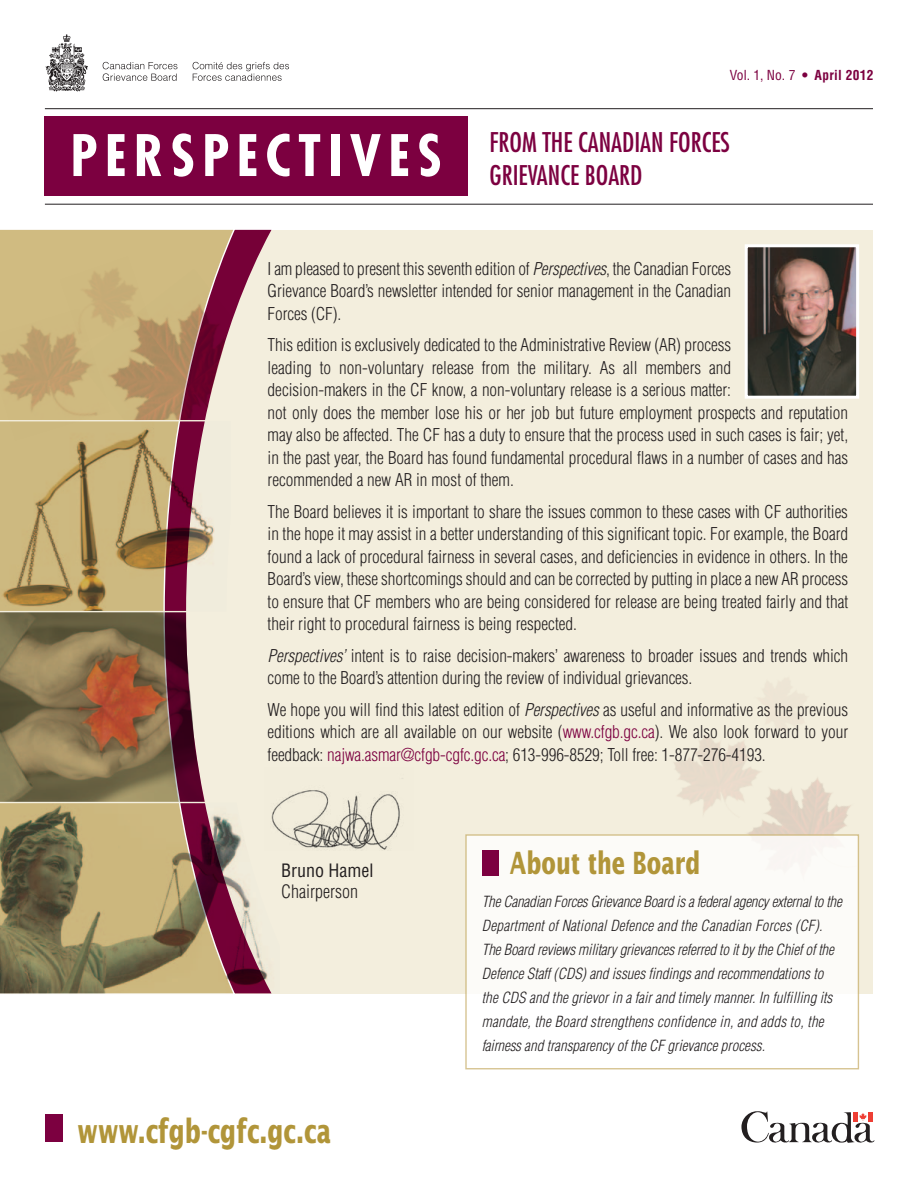
<style>
.page{position:relative;width:918px;height:1188px;background:#fff}
.page>*{position:absolute;margin:0;border:0;box-sizing:border-box;transform-origin:0 0}
.t1{font:700 33px "Lucida Sans Std";color:#b19539;scale:.7 1}
.t2{font:700 30.75px "Lucida Sans Std";color:#b19539;scale:.7 1}
.t3{font:condensed 26.4px/33.3px "Futura Std";color:#7c0040}
.t4{font:300 condensed 18px "Helvetica LT Std";color:#231f20}
.t5{font:condensed 18px "Helvetica LT Std";color:#231f20}
.t6{font:300 condensed 17.25px/22.5px "Helvetica LT Std";letter-spacing:-.005em;color:#231f20;text-align:justify}
.t7{font:italic 300 condensed 15px/24px "Helvetica LT Std";color:#231f20}
.t8{font:condensed 13.5px "Helvetica LT Std";color:#7c0040}
.s1{font-weight:900}
.s2{font-weight:700}
.s3{font-style:italic}
.s4{color:#7c0040}
</style>
<div class="page">
<div style="left:0;top:230px;width:873px;height:763px;background:#f3eedd"></div>
<svg style="left:236px;top:230px;width:35px;height:39px"></svg>
<svg style="left:0;top:229px;width:236px;height:765px"></svg>
<img style="left:0;top:612px;width:204px;height:190px">
<img style="left:0;top:421px;width:231px;height:190px">
<img style="left:0;top:803px;width:272px;height:190px">
<hr style="left:0;top:611px;width:187px;height:1px;background:#f3eedd">
<hr style="left:0;top:802px;width:210px;height:1px;background:#f3eedd">
<img style="left:110px;top:269px;width:143px;height:152px">
<img style="left:0;top:309px;width:110px;height:132px">
<img style="left:60px;top:256px;width:89px;height:87px">
<svg style="left:741px;top:1111px;width:133px;height:32px"></svg>
<div style="left:45px;top:1114px;width:18px;height:28px;background:#7c0040"></div>
<img style="left:749px;top:248px;width:106px;height:147px">
<div style="left:745px;top:244px;width:114px;height:155px;border:3px solid #fff"></div>
<img style="left:774px;top:778px;width:77px;height:56px">
<img style="left:674px;top:735px;width:100px;height:99px">
<img style="left:733px;top:735px;width:41px;height:9px">
<svg style="left:103px;top:62px;width:74px;height:19px"></svg>
<svg style="left:46px;top:34px;width:42px;height:58px"></svg>
<svg style="left:193px;top:62px;width:96px;height:19px"></svg>
<div style="left:45px;top:116px;width:423px;height:79px;background:#7c0040"></div>
<hr style="left:45px;top:108px;width:828px;height:1px;background:#231f20">
<hr style="left:45px;top:204px;width:828px;height:1px;background:#231f20">
<img style="left:265px;top:778px;width:138px;height:73px">
<div style="left:465px;top:834px;width:394px;height:235px;background:#fcfbf8;border:1px solid #ccb576"></div>
<div style="left:483px;top:850px;width:16px;height:26px;background:#7c0040"></div>
<p class="t8" style="left:730px;top:67px;width:145px">Vol. 1, No. 7 <span class="s1">•</span> <span class="s2">April 2012</span></p>
<h3 class="t3" style="left:71px;top:125px;width:661px;text-indent:419px">FROM THE CANADIAN FORCES<br><sup>PERSP</sup> <sup>ECTIVES</sup> GRIEVANCE BOARD</h3>
<p class="t6" style="left:268px;top:257px;width:465px">I am pleased to present this seventh edition of <span class="s3">Perspectives</span>, the Canadian Forces Grievance Board’s newsletter intended for senior management in the Canadian Forces (CF).</p>
<p class="t6" style="left:268px;top:334px;width:582px;text-align:left">This edition is exclusively dedicated to the Administrative Review (AR) process<br>leading to non-voluntary release from the military. As all members and<br>decision-makers in the CF know, a non-voluntary release is a serious matter:<br>not only does the member lose his or her job but future employment prospects and reputation may also be affected. The CF has a duty to ensure that the process used in such cases is fair; yet, in the past year, the Board has found fundamental procedural flaws in a number of cases and has recommended a new AR in most of them.</p>
<p class="t6" style="left:268px;top:500px;width:582px">The Board believes it is important to share the issues common to these cases with CF authorities in the hope it may assist in a better understanding of this significant topic. For example, the Board found a lack of procedural fairness in several cases, and deficiencies in evidence in others. In the Board’s view, these shortcomings should and can be corrected by putting in place a new AR process to ensure that CF members who are being considered for release are being treated fairly and that their right to procedural fairness is being respected.</p>
<p class="t6" style="left:268px;top:644px;width:582px"><span class="s3">Perspectives’</span> intent is to raise decision-makers’ awareness to broader issues and trends which come to the Board’s attention during the review of individual grievances.</p>
<p class="t6" style="left:268px;top:698px;width:582px">We hope you will find this latest edition of <span class="s3">Perspectives</span> as useful and informative as the previous editions which are all available on our website (<span class="s4">www.cfgb.gc.ca</span>). We also look forward to your feedback: <span class="s4">najwa.asmar@cfgb-cgfc.gc.ca</span>; 613-996-8529; Toll free: 1-877-276-4193.</p>
<p class="t5" style="left:281px;top:859px;width:94px">Bruno Hamel</p>
<p class="t4" style="left:281px;top:880px;width:78px">Chairperson</p>
<h1 class="t1" style="left:78px;top:1112px;width:364px">www.cfgb-cgfc.gc.ca</h1>
<h2 class="t2" style="left:510px;top:846px;width:274px">About the Board</h2>
<p class="t7" style="left:482px;top:890px;width:361px">The Canadian Forces Grievance Board is a federal agency external to the Department of National Defence and the Canadian Forces (CF).<br>The Board reviews military grievances referred to it by the Chief of the Defence Staff (CDS) and issues findings and recommendations to the CDS and the grievor in a fair and timely manner. In fulfilling its mandate, the Board strengthens confidence in, and adds to, the fairness and transparency of the CF grievance process.</p>
</div>
